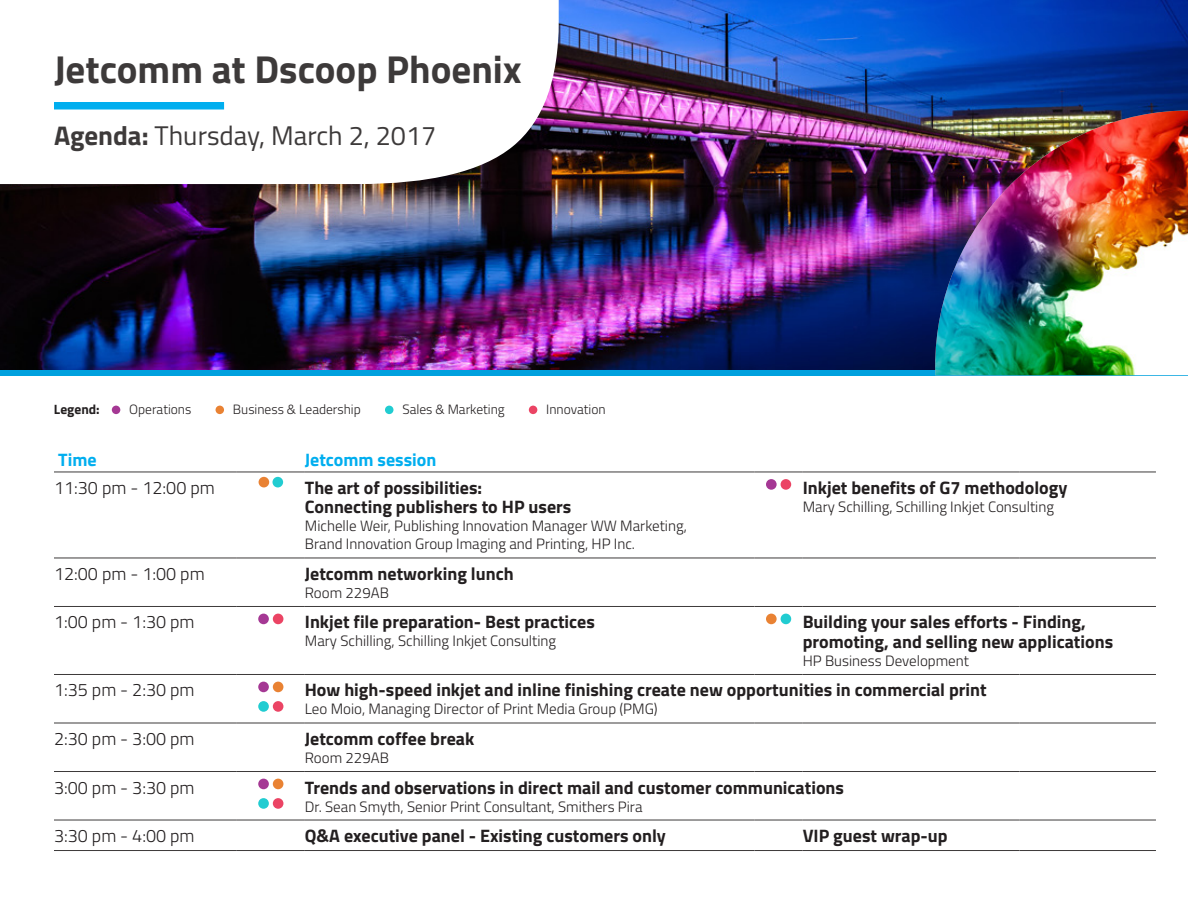
<style>
.page{position:relative;width:1188px;height:918px;background:#fff}
.page>*{position:absolute;margin:0;border:0;box-sizing:border-box;transform-origin:0 0}
.t1{font:700 39px "Titillium";color:#3d3a3a}
.t2{font:27px "Titillium";color:#3d3a3a}
.t3{font:700 18px/19.5px "Titillium";color:#231f20}
.t4{font:300 18px "Titillium";color:#231f20}
.t5{font:700 18px "Titillium";color:#00aeef}
.t6{font:300 15px/18px "Titillium";color:#231f20}
.t7{font:300 13.5px "Titillium";color:#231f20}
.t8{font:700 13.5px "Titillium";color:#231f20}
.s1{font-weight:700}
</style>
<div class="page">
<img style="left:0;top:0;width:1188px;height:370px">
<div style="left:0;top:370px;width:1188px;height:5px;background:#00a1de"></div>
<hr style="left:54px;top:472px;width:183px;height:1px;background:#3d3a3a">
<hr style="left:237px;top:472px;width:68px;height:1px;background:#3d3a3a">
<hr style="left:305px;top:472px;width:450px;height:1px;background:#3d3a3a">
<hr style="left:755px;top:472px;width:48px;height:1px;background:#3d3a3a">
<hr style="left:803px;top:472px;width:216px;height:1px;background:#3d3a3a">
<hr style="left:1019px;top:472px;width:137px;height:1px;background:#3d3a3a">
<hr style="left:54px;top:558px;width:183px;height:1px;background:#3d3a3a">
<hr style="left:237px;top:558px;width:68px;height:1px;background:#3d3a3a">
<hr style="left:305px;top:558px;width:450px;height:1px;background:#3d3a3a">
<hr style="left:755px;top:558px;width:48px;height:1px;background:#3d3a3a">
<hr style="left:803px;top:558px;width:216px;height:1px;background:#3d3a3a">
<hr style="left:1019px;top:558px;width:137px;height:1px;background:#3d3a3a">
<hr style="left:54px;top:606px;width:183px;height:1px;background:#3d3a3a">
<hr style="left:237px;top:606px;width:68px;height:1px;background:#3d3a3a">
<hr style="left:305px;top:606px;width:450px;height:1px;background:#3d3a3a">
<hr style="left:755px;top:606px;width:48px;height:1px;background:#3d3a3a">
<hr style="left:803px;top:606px;width:216px;height:1px;background:#3d3a3a">
<hr style="left:1019px;top:606px;width:137px;height:1px;background:#3d3a3a">
<hr style="left:54px;top:674px;width:183px;height:1px;background:#3d3a3a">
<hr style="left:237px;top:674px;width:68px;height:1px;background:#3d3a3a">
<hr style="left:305px;top:674px;width:450px;height:1px;background:#3d3a3a">
<hr style="left:755px;top:674px;width:48px;height:1px;background:#3d3a3a">
<hr style="left:803px;top:674px;width:216px;height:1px;background:#3d3a3a">
<hr style="left:1019px;top:674px;width:137px;height:1px;background:#3d3a3a">
<hr style="left:54px;top:723px;width:183px;height:1px;background:#3d3a3a">
<hr style="left:237px;top:723px;width:68px;height:1px;background:#3d3a3a">
<hr style="left:305px;top:723px;width:450px;height:1px;background:#3d3a3a">
<hr style="left:755px;top:723px;width:48px;height:1px;background:#3d3a3a">
<hr style="left:803px;top:723px;width:216px;height:1px;background:#3d3a3a">
<hr style="left:1019px;top:723px;width:137px;height:1px;background:#3d3a3a">
<hr style="left:54px;top:771px;width:183px;height:1px;background:#3d3a3a">
<hr style="left:237px;top:771px;width:68px;height:1px;background:#3d3a3a">
<hr style="left:305px;top:771px;width:450px;height:1px;background:#3d3a3a">
<hr style="left:755px;top:771px;width:48px;height:1px;background:#3d3a3a">
<hr style="left:803px;top:771px;width:216px;height:1px;background:#3d3a3a">
<hr style="left:1019px;top:771px;width:137px;height:1px;background:#3d3a3a">
<hr style="left:54px;top:820px;width:183px;height:1px;background:#3d3a3a">
<hr style="left:237px;top:820px;width:68px;height:1px;background:#3d3a3a">
<hr style="left:305px;top:820px;width:450px;height:1px;background:#3d3a3a">
<hr style="left:755px;top:820px;width:48px;height:1px;background:#3d3a3a">
<hr style="left:803px;top:820px;width:216px;height:1px;background:#3d3a3a">
<hr style="left:1019px;top:820px;width:137px;height:1px;background:#3d3a3a">
<hr style="left:54px;top:850px;width:183px;height:1px;background:#3d3a3a">
<hr style="left:237px;top:850px;width:68px;height:1px;background:#3d3a3a">
<hr style="left:305px;top:850px;width:450px;height:1px;background:#3d3a3a">
<hr style="left:755px;top:850px;width:48px;height:1px;background:#3d3a3a">
<hr style="left:803px;top:850px;width:216px;height:1px;background:#3d3a3a">
<hr style="left:1019px;top:850px;width:137px;height:1px;background:#3d3a3a">
<div style="left:259px;top:477px;width:10px;height:10px;background:#e98233;border-radius:50%"></div>
<div style="left:273px;top:477px;width:10px;height:10px;background:#21ccd1;border-radius:50%"></div>
<div style="left:766px;top:479px;width:11px;height:11px;background:#a53894;border-radius:50%"></div>
<div style="left:781px;top:479px;width:10px;height:11px;background:#eb4464;border-radius:50%"></div>
<div style="left:258px;top:614px;width:11px;height:10px;background:#a53894;border-radius:50%"></div>
<div style="left:273px;top:614px;width:10px;height:10px;background:#eb4464;border-radius:50%"></div>
<div style="left:766px;top:614px;width:11px;height:10px;background:#e98233;border-radius:50%"></div>
<div style="left:781px;top:614px;width:10px;height:10px;background:#21ccd1;border-radius:50%"></div>
<div style="left:258px;top:682px;width:11px;height:10px;background:#a53894;border-radius:50%"></div>
<div style="left:273px;top:682px;width:10px;height:10px;background:#e98233;border-radius:50%"></div>
<div style="left:258px;top:701px;width:11px;height:11px;background:#21ccd1;border-radius:50%"></div>
<div style="left:273px;top:701px;width:10px;height:11px;background:#eb4464;border-radius:50%"></div>
<div style="left:258px;top:779px;width:11px;height:10px;background:#a53894;border-radius:50%"></div>
<div style="left:273px;top:779px;width:10px;height:10px;background:#e98233;border-radius:50%"></div>
<div style="left:258px;top:798px;width:11px;height:11px;background:#21ccd1;border-radius:50%"></div>
<div style="left:273px;top:798px;width:10px;height:11px;background:#eb4464;border-radius:50%"></div>
<div style="left:112px;top:406px;width:8px;height:8px;background:#a53894;border-radius:50%"></div>
<div style="left:216px;top:406px;width:8px;height:8px;background:#e98233;border-radius:50%"></div>
<div style="left:385px;top:406px;width:8px;height:8px;background:#21ccd1;border-radius:50%"></div>
<div style="left:529px;top:406px;width:8px;height:8px;background:#eb4464;border-radius:50%"></div>
<img style="left:935px;top:110px;width:253px;height:265px">
<svg style="left:0;top:0;width:559px;height:184px"></svg>
<div style="left:54px;top:102px;width:170px;height:8px;background:#00aeef"></div>
<h1 class="t1" style="left:54px;top:40px;width:469px">Jetcomm at Dscoop Phoenix</h1>
<h2 class="t2" style="left:54px;top:115px;width:384px"><span class="s1">Agenda:</span> Thursday, March 2, 2017</h2>
<p class="t8" style="left:54px;top:399px;width:47px">Legend:</p>
<p class="t7" style="left:129px;top:400px;width:64px">Operations</p>
<p class="t7" style="left:233px;top:400px;width:129px">Business &amp; Leadership</p>
<p class="t7" style="left:402px;top:400px;width:104px">Sales &amp; Marketing</p>
<p class="t7" style="left:546px;top:400px;width:61px">Innovation</p>
<p class="t5" style="left:58px;top:446px;width:40px">Time</p>
<p class="t5" style="left:305px;top:446px;width:133px">Jetcomm session</p>
<p class="t4" style="left:54px;top:475px;width:162px">11:30 pm - 12:00 pm</p>
<p class="t3" style="left:305px;top:477px;width:179px">The art of possibilities:</p>
<p class="t4" style="left:54px;top:561px;width:152px">12:00 pm - 1:00 pm</p>
<p class="t3" style="left:305px;top:496px;width:268px">Connecting publishers to HP users</p>
<p class="t6" style="left:305px;top:516px;width:384px">Michelle Weir, Publishing Innovation Manager WW Marketing,<br>Brand Innovation Group Imaging and Printing, HP Inc.</p>
<p class="t3" style="left:305px;top:563px;width:210px">Jetcomm networking lunch</p>
<p class="t3" style="left:803px;top:477px;width:266px">Inkjet benefits of G7 methodology</p>
<p class="t6" style="left:803px;top:497px;width:253px">Mary Schilling, Schilling Inkjet Consulting</p>
<p class="t4" style="left:54px;top:609px;width:142px">1:00 pm - 1:30 pm</p>
<p class="t4" style="left:54px;top:677px;width:142px">1:35 pm - 2:30 pm</p>
<p class="t4" style="left:54px;top:726px;width:142px">2:30 pm - 3:00 pm</p>
<p class="t4" style="left:54px;top:774px;width:142px">3:00 pm - 3:30 pm</p>
<p class="t4" style="left:54px;top:823px;width:142px">3:30 pm - 4:00 pm</p>
<p class="t6" style="left:305px;top:583px;width:86px">Room 229AB</p>
<p class="t3" style="left:305px;top:612px;width:292px">Inkjet file preparation- Best practices</p>
<p class="t3" style="left:803px;top:612px;width:312px">Building your sales efforts - Finding, promoting, and selling new applications</p>
<p class="t6" style="left:803px;top:651px;width:168px">HP Business Development</p>
<p class="t3" style="left:305px;top:680px;width:683px">How high-speed inkjet and inline finishing create new opportunities in commercial print</p>
<p class="t6" style="left:305px;top:632px;width:253px">Mary Schilling, Schilling Inkjet Consulting</p>
<p class="t6" style="left:305px;top:700px;width:354px">Leo Moio, Managing Director of Print Media Group (PMG(</p>
<p class="t3" style="left:305px;top:728px;width:171px">Jetcomm coffee break</p>
<p class="t6" style="left:305px;top:748px;width:86px">Room 229AB</p>
<p class="t3" style="left:305px;top:777px;width:541px">Trends and observations in direct mail and customer communications</p>
<p class="t6" style="left:305px;top:797px;width:339px">Dr. Sean Smyth, Senior Print Consultant, Smithers Pira</p>
<p class="t3" style="left:305px;top:825px;width:363px">Q&amp;A executive panel - Existing customers only</p>
<p class="t3" style="left:803px;top:825px;width:146px">VIP guest wrap-up</p>
</div>
